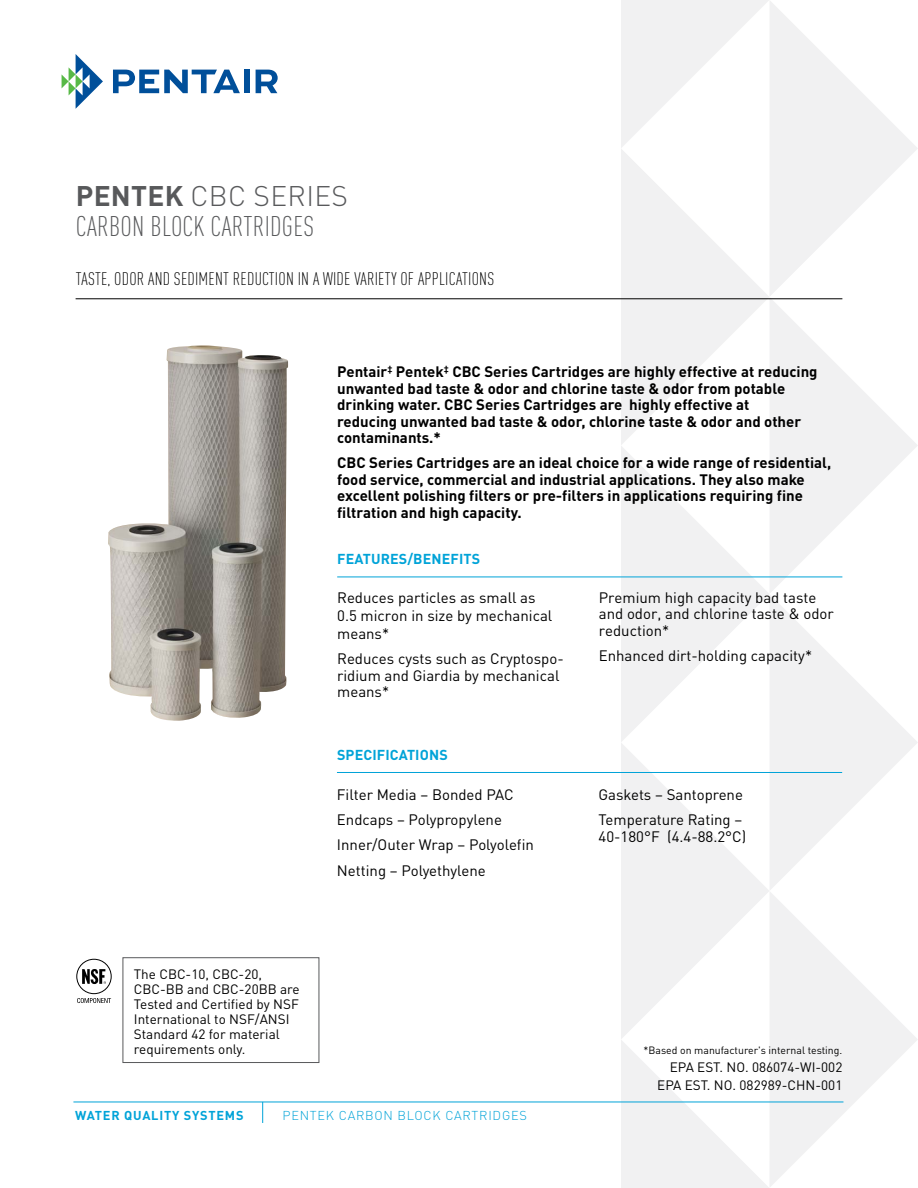
<style>
.page{position:relative;width:918px;height:1188px;background:#fff}
.page>*{position:absolute;margin:0;border:0;box-sizing:border-box;transform-origin:0 0}
.t1{font:300 condensed 28.05px/30px "DIN Pro";letter-spacing:.01em;color:#58595b}
.t2{font:300 condensed 18px "DIN Pro";letter-spacing:.01em;color:#000}
.t3{font:700 15px/16.5px "DIN Pro";color:#000}
.t4{font:15px/16.5px "DIN Pro";color:#000}
.t5{font:700 14.25px "DIN Pro";letter-spacing:.01em;color:#00a3d8}
.t6{font:13.5px/15px "DIN Pro";color:#000}
.t7{font:300 12.75px "DIN Pro";letter-spacing:.06em;color:#00a3d8}
.t8{font:700 12.75px "DIN Pro";letter-spacing:.06em;color:#00a3d8}
.t9{font:10.5px "DIN Pro";color:#000}
.s1{font-weight:700;font-stretch:normal}
.s2{font-stretch:normal}
</style>
<div class="page">
<svg style="left:621px;top:0;width:296px;height:148px"></svg>
<svg style="left:621px;top:148px;width:297px;height:297px;fill:#f3f3f4"></svg>
<svg style="left:621px;top:445px;width:297px;height:297px;fill:#f3f3f3"></svg>
<svg style="left:621px;top:742px;width:297px;height:445px;fill:#f1f1f2"></svg>
<svg style="left:621px;top:1039px;width:149px;height:149px"></svg>
<hr style="left:73px;top:1102px;width:770px;height:1px;background:#00a3d8">
<svg style="left:62px;top:54px;width:41px;height:55px"></svg>
<svg style="left:113px;top:70px;width:127px;height:23px"></svg>
<div style="left:244px;top:70px;width:5px;height:23px;background:#004f9a"></div>
<svg style="left:256px;top:70px;width:22px;height:23px"></svg>
<hr style="left:76px;top:298px;width:766px;height:1px;background:#000">
<svg style="left:262px;top:1102px;width:1px;height:21px"></svg>
<hr style="left:337px;top:577px;width:505px;height:1px;background:#00a3d8">
<hr style="left:337px;top:772px;width:505px;height:1px;background:#00a3d8">
<img style="left:108px;top:345px;width:180px;height:376px">
<div style="left:76px;top:959px;width:36px;height:35px;border:1px solid #000;border-radius:50%"></div>
<svg style="left:82px;top:969px;width:24px;height:15px"></svg>
<svg style="left:77px;top:998px;width:34px;height:5px"></svg>
<div style="left:123px;top:958px;width:196px;height:105px;border:1px solid #58595b"></div>
<h1 class="t1" style="left:76px;top:179px;width:274px"><span class="s1">PENTEK</span> <span class="s2">CBC SERIES<br></span>CARBON BLOCK CARTRIDGES</h1>
<p class="t2" style="left:76px;top:266px;width:420px">TASTE, ODOR AND SEDIMENT REDUCTION IN A WIDE VARIETY OF APPLICATIONS</p>
<p class="t3" style="left:337px;top:362px;width:482px">Pentair<sup>‡</sup> Pentek<sup>‡</sup> CBC Series Cartridges are highly effective at reducing unwanted bad taste &amp; odor and chlorine taste &amp; odor from potable drinking water. CBC Series Cartridges are highly effective at<br>reducing unwanted bad taste &amp; odor, chlorine taste &amp; odor and other contaminants.*</p>
<p class="t3" style="left:337px;top:453px;width:496px">CBC Series Cartridges are an ideal choice for a wide range of residential, food service, commercial and industrial applications. They also make excellent polishing filters or pre-filters in applications requiring fine filtration and high capacity.</p>
<p class="t5" style="left:337px;top:547px;width:145px">FEATURES/BENEFITS</p>
<p class="t4" style="left:337px;top:587px;width:217px;line-height:18px">Reduces particles as small as<br>0.5 micron in size by mechanical means*</p>
<p class="t4" style="left:337px;top:649px;width:228px">Reduces cysts such as Cryptospo&shy;ridium and Giardia by mechanical means*</p>
<p class="t5" style="left:337px;top:743px;width:112px">SPECIFICATIONS</p>
<p class="t4" style="left:599px;top:588px;width:237px">Premium high capacity bad taste and odor, and chlorine taste &amp; odor reduction*</p>
<p class="t4" style="left:599px;top:646px;width:215px">Enhanced dirt-holding capacity*</p>
<p class="t6" style="left:134px;top:965px;width:167px">The CBC-10, CBC-20,<br>CBC-BB and CBC-20BB are<br>Tested and Certified by NSF<br>International to NSF/ANSI<br>Standard 42 for material requirements only.</p>
<p class="t4" style="left:337px;top:781px;width:198px;line-height:25.2px">Filter Media – Bonded PAC<br>Endcaps – Polypropylene<br>Inner/Outer Wrap – Polyolefin<br>Netting – Polyethylene</p>
<p class="t4" style="left:599px;top:781px;width:146px;line-height:25.2px">Gaskets – Santoprene<br>Temperature Rating –</p>
<p class="t4" style="left:599px;top:827px;width:149px">40-180°F (4.4-88.2°C)</p>
<p class="t9" style="left:644px;top:1042px;width:200px">*Based on manufacturer's internal testing.</p>
<p class="t6" style="left:657px;top:1057px;width:187px;line-height:18px;text-align:right">EPA EST. NO. 086074-WI-002<br>EPA EST. NO. 082989-CHN-001</p>
<p class="t8" style="left:75px;top:1105px;width:170px">WATER QUALITY SYSTEMS</p>
<p class="t7" style="left:283px;top:1106px;width:246px">PENTEK CARBON BLOCK CARTRIDGES</p>
</div>
